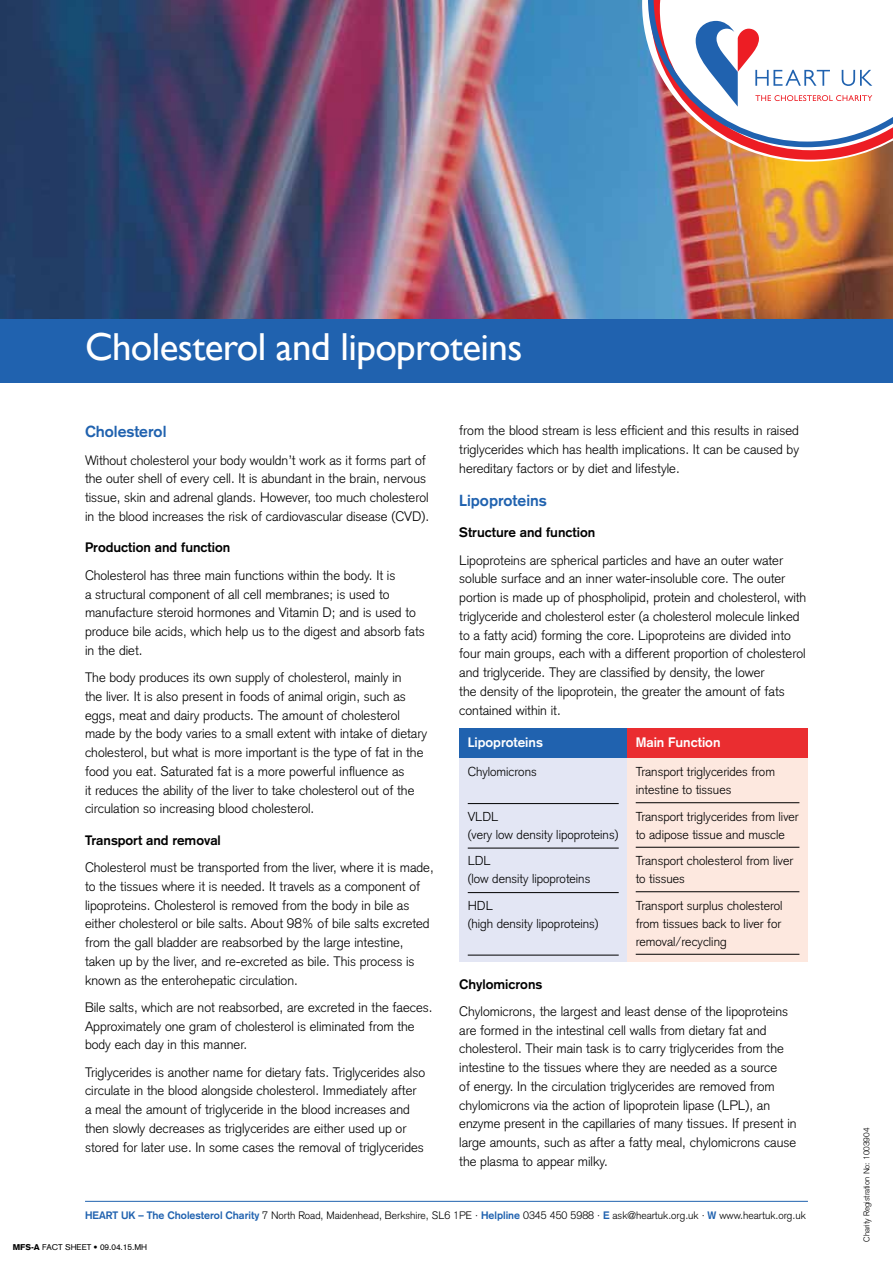
<style>
.page{position:relative;width:893px;height:1263px;background:#fff}
.page>*{position:absolute;margin:0;border:0;box-sizing:border-box;transform-origin:0 0}
.t1{font:39px "Gill Sans";letter-spacing:-.015em;color:#fff}
.t2{font:700 15.75px "Akzidenz Grotesk";color:#2062af}
.t3{font:300 13.5px/18.8px "Akzidenz Grotesk";color:#000}
.t4{font:700 13.5px "Akzidenz Grotesk";color:#000}
.t5{font:700 13.5px "Akzidenz Grotesk";color:#fff}
.t6{font:300 12.75px/18px "Akzidenz Grotesk";color:#000}
.t7{font:300 10.65px "Akzidenz Grotesk";color:#000}
.t8{font:300 8.25px "Akzidenz Grotesk";color:#000}
.t9{font:8.25px "Akzidenz Grotesk";color:#000}
.s1{font-weight:700;color:#2062af}
.s2{font-weight:900}
</style>
<div class="page">
<hr style="left:85px;top:1201px;width:723px;height:1px;background:#2062af">
<img style="left:0;top:0;width:893px;height:319px">
<div style="left:0;top:319px;width:893px;height:64px;background:#2062af"></div>
<div style="left:459px;top:758px;width:168px;height:204px;background:#e3e6f4"></div>
<hr style="left:468px;top:803px;width:151px;height:1px;background:#000">
<hr style="left:468px;top:848px;width:151px;height:1px;background:#000">
<hr style="left:468px;top:892px;width:151px;height:1px;background:#000">
<hr style="left:468px;top:955px;width:151px;height:1px;background:#000">
<div style="left:627px;top:758px;width:181px;height:204px;background:#fde8df"></div>
<hr style="left:636px;top:802px;width:163px;height:1px;background:#000">
<hr style="left:636px;top:847px;width:163px;height:1px;background:#000">
<hr style="left:636px;top:891px;width:163px;height:1px;background:#000">
<hr style="left:636px;top:954px;width:163px;height:1px;background:#000">
<div style="left:627px;top:728px;width:181px;height:30px;background:#ea2d30"></div>
<div style="left:459px;top:728px;width:168px;height:30px;background:#2062af"></div>
<svg style="left:642px;top:0;width:251px;height:162px"></svg>
<h1 class="t1" style="left:85px;top:324px;width:439px">Cholesterol and lipoproteins</h1>
<p class="t2" style="left:85px;top:423px;width:83px">Cholesterol</p>
<p class="t3" style="left:85px;top:451px;width:346px">Without cholesterol your body wouldn’t work as it forms part of the outer shell of every cell. It is abundant in the brain, nervous tissue, skin and adrenal glands. However, too much cholesterol in the blood increases the risk of cardiovascular disease (CVD).</p>
<p class="t4" style="left:85px;top:540px;width:147px">Production and function</p>
<p class="t3" style="left:85px;top:566px;width:341px">Cholesterol has three main functions within the body. It is<br>a structural component of all cell membranes; is used to manufacture steroid hormones and Vitamin D; and is used to produce bile acids, which help us to the digest and absorb fats in the diet.</p>
<p class="t3" style="left:85px;top:668px;width:344px">The body produces its own supply of cholesterol, mainly in<br>the liver. It is also present in foods of animal origin, such as eggs, meat and dairy products. The amount of cholesterol made by the body varies to a small extent with intake of dietary cholesterol, but what is more important is the type of fat in the food you eat. Saturated fat is a more powerful influence as<br>it reduces the ability of the liver to take cholesterol out of the circulation so increasing blood cholesterol.</p>
<p class="t4" style="left:85px;top:832px;width:137px">Transport and removal</p>
<p class="t3" style="left:85px;top:858px;width:350px">Cholesterol must be transported from the liver, where it is made, to the tissues where it is needed. It travels as a component of lipoproteins. Cholesterol is removed from the body in bile as either cholesterol or bile salts. About 98% of bile salts excreted from the gall bladder are reabsorbed by the large intestine, taken up by the liver, and re-excreted as bile. This process is known as the enterohepatic circulation.</p>
<p class="t3" style="left:85px;top:998px;width:349px">Bile salts, which are not reabsorbed, are excreted in the faeces.<br>Approximately one gram of cholesterol is eliminated from the body each day in this manner.</p>
<p class="t3" style="left:85px;top:1063px;width:342px">Triglycerides is another name for dietary fats. Triglycerides also circulate in the blood alongside cholesterol. Immediately after a meal the amount of triglyceride in the blood increases and then slowly decreases as triglycerides are either used up or stored for later use. In some cases the removal of triglycerides</p>
<p class="t3" style="left:459px;top:421px;width:341px;text-align:justify">from the blood stream is less efficient and this results in raised triglycerides which has health implications. It can be caused by hereditary factors or by diet and lifestyle.</p>
<p class="t2" style="left:459px;top:491px;width:89px">Lipoproteins</p>
<p class="t4" style="left:459px;top:525px;width:138px">Structure and function</p>
<p class="t3" style="left:459px;top:551px;width:349px">Lipoproteins are spherical particles and have an outer water soluble surface and an inner water-insoluble core. The outer portion is made up of phospholipid, protein and cholesterol, with triglyceride and cholesterol ester (a cholesterol molecule linked to a fatty acid) forming the core. Lipoproteins are divided into four main groups, each with a different proportion of cholesterol and triglyceride. They are classified by density, the lower<br>the density of the lipoprotein, the greater the amount of fats contained within it.</p>
<p class="t5" style="left:468px;top:734px;width:77px">Lipoproteins</p>
<p class="t5" style="left:636px;top:734px;width:86px">Main Function</p>
<p class="t6" style="left:468px;top:763px;width:70px">Chylomicrons</p>
<p class="t6" style="left:468px;top:807px;width:152px">VLDL<br>(very low density lipoproteins)</p>
<p class="t6" style="left:468px;top:852px;width:124px">LDL<br>(low density lipoproteins</p>
<p class="t6" style="left:468px;top:896px;width:132px">HDL<br>(high density lipoproteins)</p>
<p class="t6" style="left:636px;top:763px;width:141px">Transport triglycerides from intestine to tissues</p>
<p class="t6" style="left:636px;top:807px;width:164px">Transport triglycerides from liver to adipose tissue and muscle</p>
<p class="t6" style="left:636px;top:852px;width:159px">Transport cholesterol from liver to tissues</p>
<p class="t6" style="left:636px;top:896px;width:148px;text-align:justify">Transport surplus cholesterol from tissues back to liver for removal/recycling</p>
<p class="t4" style="left:459px;top:976px;width:85px">Chylomicrons</p>
<p class="t3" style="left:459px;top:1002px;width:339px">Chylomicrons, the largest and least dense of the lipoproteins are formed in the intestinal cell walls from dietary fat and cholesterol. Their main task is to carry triglycerides from the intestine to the tissues where they are needed as a source<br>of energy. In the circulation triglycerides are removed from chylomicrons via the action of lipoprotein lipase (LPL), an enzyme present in the capillaries of many tissues. If present in large amounts, such as after a fatty meal, chylomicrons cause the plasma to appear milky.</p>
<p class="t7" style="left:85px;top:1208px;width:722px"><span class="s1">HEART UK – The Cholesterol Charity</span> 7 North Road, Maidenhead, Berkshire, SL6 1PE · <span class="s1">Helpline</span> 0345 450 5988 · <span class="s1">E</span> ask@heartuk.org.uk · <span class="s1">W</span> www.heartuk.org.uk</p>
<p class="t9" style="left:13px;top:1242px;width:136px"><span class="s2">MFS-A</span> FACT SHEET • 09.04.15.MH</p>
<p class="t8" style="left:862px;top:1242px;width:115px;rotate:-90deg">Charity Registration No: 1003904</p>
</div>
